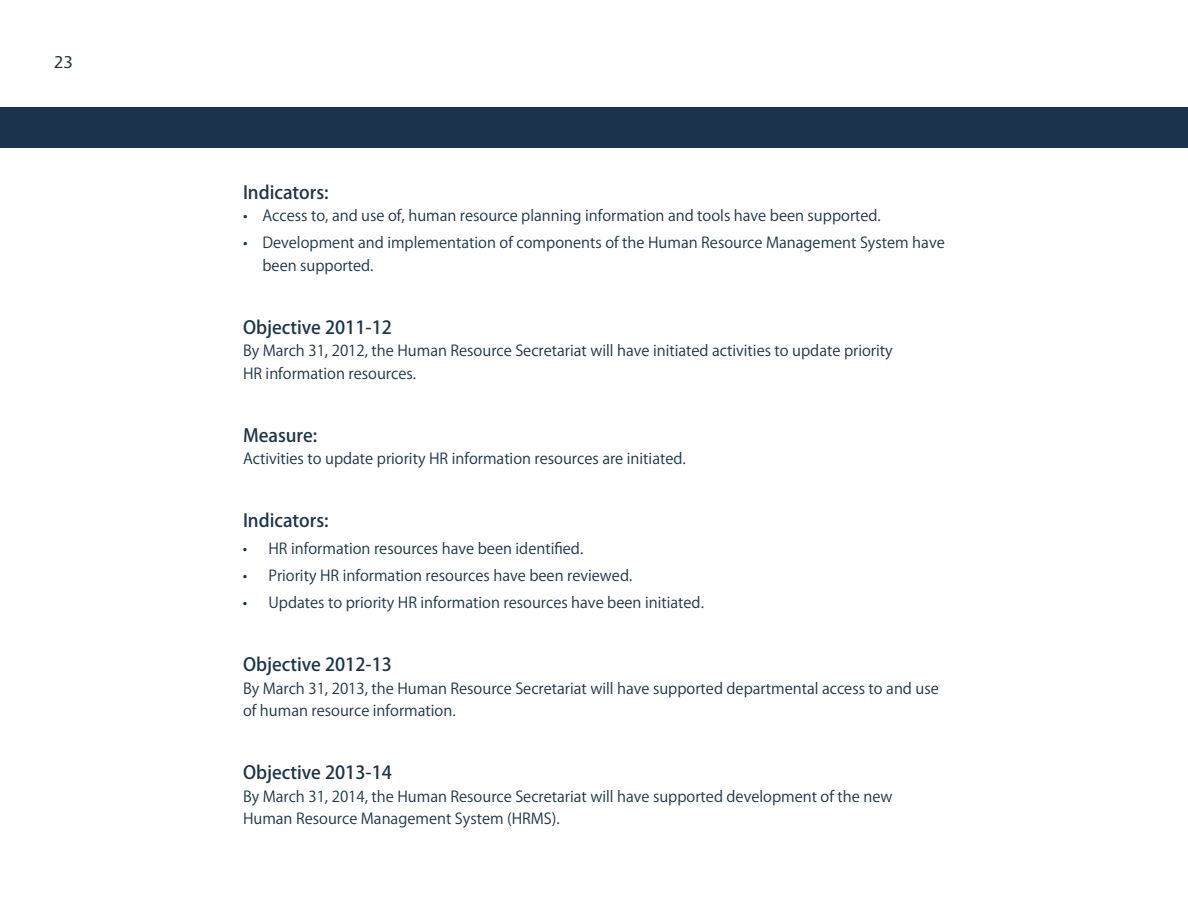
<style>
.page{position:relative;width:1188px;height:918px;background:#fff}
.page>*{position:absolute;margin:0;border:0;box-sizing:border-box;transform-origin:0 0}
.t1{font:500 18px "Koz Go Pro";color:#1b344c}
.t2{font:18px "Vegur";color:#1b344c}
.t3{font:15px/22.5px "Koz Go Pro";color:#1b344c}
</style>
<div class="page">
<div style="left:0;top:107px;width:1188px;height:41px;background:#1b344c"></div>
<p class="t2" style="left:54px;top:54px;width:20px">23</p>
<p class="t1" style="left:243px;top:181px;width:87px">Indicators:</p>
<p class="t3" style="left:243px;top:205px;width:639px">• Access to, and use of, human resource planning information and tools have been supported.</p>
<p class="t3" style="left:262px;top:232px;width:684px;text-indent:-19px">• Development and implementation of components of the Human Resource Management System have been supported.</p>
<p class="t1" style="left:243px;top:316px;width:150px">Objective 2011-12</p>
<p class="t3" style="left:243px;top:340px;width:651px">By March 31, 2012, the Human Resource Secretariat will have initiated activities to update priority<br>HR information resources.</p>
<p class="t1" style="left:243px;top:424px;width:76px">Measure:</p>
<p class="t3" style="left:243px;top:448px;width:444px">Activities to update priority HR information resources are initiated.</p>
<p class="t1" style="left:243px;top:509px;width:87px">Indicators:</p>
<p class="t3" style="left:243px;top:538px;width:342px">• HR information resources have been identified.</p>
<p class="t3" style="left:243px;top:565px;width:391px">• Priority HR information resources have been reviewed.</p>
<p class="t3" style="left:243px;top:592px;width:462px">• Updates to priority HR information resources have been initiated.</p>
<p class="t1" style="left:243px;top:653px;width:150px">Objective 2012-13</p>
<p class="t3" style="left:243px;top:677px;width:697px">By March 31, 2013, the Human Resource Secretariat will have supported departmental access to and use of human resource information.</p>
<p class="t1" style="left:243px;top:761px;width:150px">Objective 2013-14</p>
<p class="t3" style="left:243px;top:785px;width:651px">By March 31, 2014, the Human Resource Secretariat will have supported development of the new<br>Human Resource Management System (HRMS).</p>
</div>
